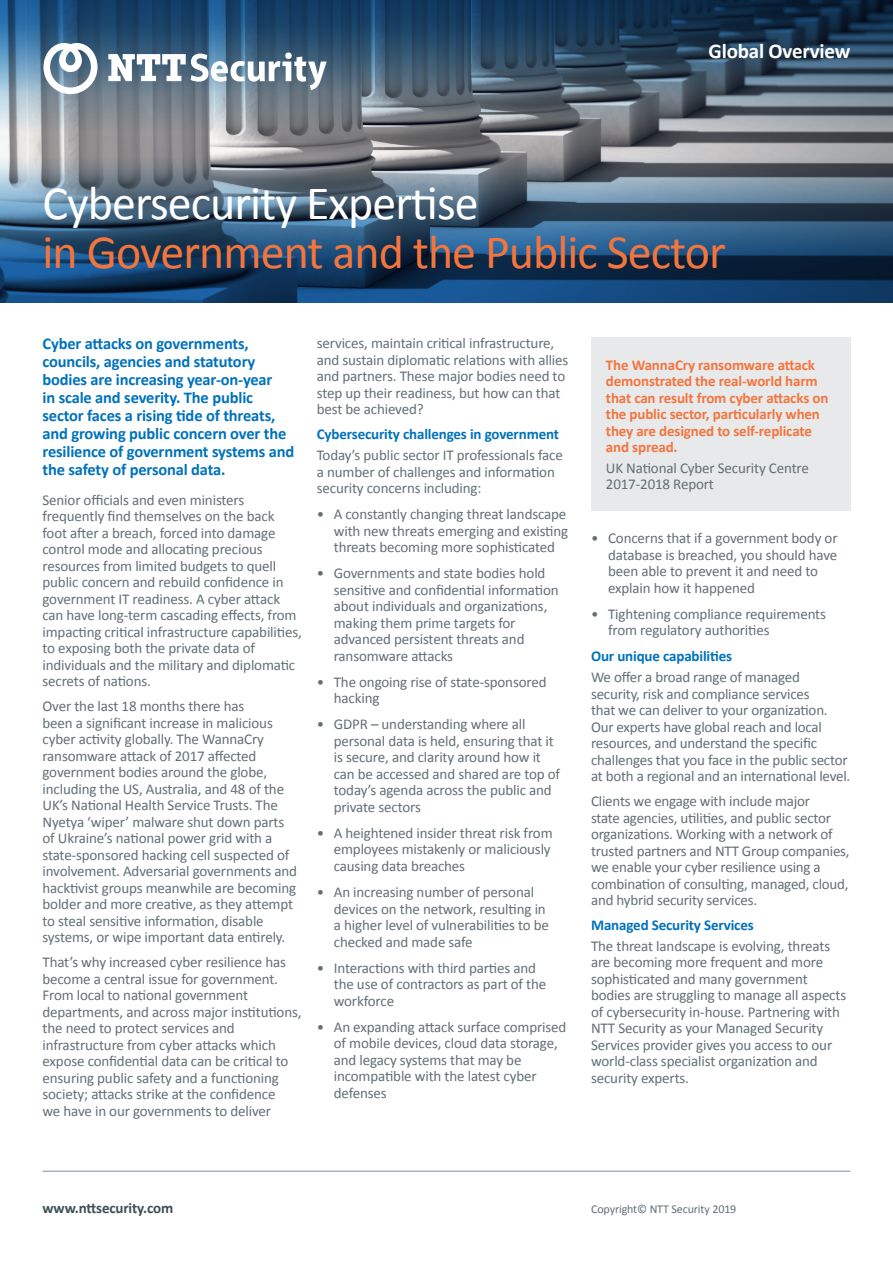
<style>
.page{position:relative;width:893px;height:1263px;background:#fff}
.page>*{position:absolute;margin:0;border:0;box-sizing:border-box;transform-origin:0 0}
.t1{font:48px "Calibri";letter-spacing:-.02em;color:#f3753d}
.t2{font:48px "Calibri";letter-spacing:-.02em;color:#fff}
.t3{font:700 21px "Calibri";letter-spacing:-.01em;color:#fff}
.t4{font:700 16.5px/18px "Calibri";letter-spacing:-.01em;color:#0072bc}
.t5{font:15px/16.5px "Calibri";letter-spacing:-.01em;color:#636f75}
.t6{font:700 15px/16.5px "Calibri";letter-spacing:-.01em;color:#f3753d}
.t7{font:700 15px "Calibri";letter-spacing:-.01em;color:#0072bc}
.t8{font:700 15px "Calibri";letter-spacing:-.01em;color:#3c4f56}
.t9{font:12px "Calibri";letter-spacing:-.01em;color:#636f75}
</style>
<div class="page">
<svg style="left:0;top:188px;width:893px;height:115px;background:#274d70"></svg>
<svg style="left:0;top:142px;width:893px;height:46px;background:#81868c"></svg>
<svg style="left:0;top:0;width:893px;height:142px;background:#485e72"></svg>
<hr style="left:43px;top:1171px;width:807px;height:1px;background:#828f9a">
<svg style="left:43px;top:43px;width:55px;height:51px"></svg>
<svg style="left:108px;top:54px;width:219px;height:36px"></svg>
<div style="left:591px;top:337px;width:259px;height:173px;background:#e8e9eb"></div>
<h2 class="t3" style="left:709px;top:36px;width:143px">Global Overview</h2>
<h1 class="t2" style="left:43px;top:173px;width:438px">Cybersecurity Expertise</h1>
<h1 class="t1" style="left:43px;top:223px;width:685px">in Government and the Public Sector</h1>
<p class="t4" style="left:43px;top:335px;width:253px">Cyber attacks on governments, councils, agencies and statutory bodies are increasing year-on-year<br>in scale and severity. The public sector faces a rising tide of threats, and growing public concern over the resilience of government systems and the safety of personal data.</p>
<p class="t5" style="left:43px;top:491px;width:261px">Senior officials and even ministers frequently find themselves on the back foot after a breach, forced into damage control mode and allocating precious resources from limited budgets to quell public concern and rebuild confidence in government IT readiness. A cyber attack can have long-term cascading effects, from impacting critical infrastructure capabilities, to exposing both the private data of individuals and the military and diplomatic secrets of nations.</p>
<p class="t5" style="left:43px;top:697px;width:256px">Over the last 18 months there has<br>been a significant increase in malicious cyber activity globally. The WannaCry ransomware attack of 2017 affected government bodies around the globe, including the US, Australia, and 48 of the UK’s National Health Service Trusts. The Nyetya ‘wiper’ malware shut down parts of Ukraine’s national power grid with a state-sponsored hacking cell suspected of involvement. Adversarial governments and hacktivist groups meanwhile are becoming bolder and more creative, as they attempt to steal sensitive information, disable systems, or wipe important data entirely.</p>
<p class="t5" style="left:43px;top:953px;width:261px">That’s why increased cyber resilience has become a central issue for government.<br>From local to national government departments, and across major institutions, the need to protect services and infrastructure from cyber attacks which expose confidential data can be critical to ensuring public safety and a functioning society; attacks strike at the confidence<br>we have in our governments to deliver</p>
<p class="t5" style="left:317px;top:334px;width:253px">services, maintain critical infrastructure, and sustain diplomatic relations with allies and partners. These major bodies need to step up their readiness, but how can that best be achieved?</p>
<p class="t7" style="left:317px;top:424px;width:244px">Cybersecurity challenges in government</p>
<p class="t5" style="left:317px;top:446px;width:248px">Today’s public sector IT professionals face a number of challenges and information security concerns including:</p>
<p class="t5" style="left:334px;top:505px;width:236px;text-indent:-17px">• A constantly changing threat landscape with new threats emerging and existing threats becoming more sophisticated</p>
<p class="t5" style="left:334px;top:564px;width:226px;text-indent:-17px">• Governments and state bodies hold sensitive and confidential information about individuals and organizations, making them prime targets for advanced persistent threats and ransomware attacks</p>
<p class="t5" style="left:334px;top:673px;width:214px;text-indent:-17px">• The ongoing rise of state-sponsored hacking</p>
<p class="t5" style="left:334px;top:715px;width:228px;text-indent:-17px">• GDPR – understanding where all personal data is held, ensuring that it is secure, and clarity around how it can be accessed and shared are top of today’s agenda across the public and private sectors</p>
<p class="t5" style="left:334px;top:824px;width:220px;text-indent:-17px">• A heightened insider threat risk from employees mistakenly or maliciously causing data breaches</p>
<p class="t5" style="left:334px;top:883px;width:217px;text-indent:-17px">• An increasing number of personal devices on the network, resulting in a higher level of vulnerabilities to be checked and made safe</p>
<p class="t5" style="left:334px;top:959px;width:214px;text-indent:-17px">• Interactions with third parties and the use of contractors as part of the workforce</p>
<p class="t5" style="left:334px;top:1018px;width:234px;text-indent:-17px">• An expanding attack surface comprised of mobile devices, cloud data storage, and legacy systems that may be incompatible with the latest cyber defenses</p>
<p class="t6" style="left:606px;top:356px;width:224px">The WannaCry ransomware attack demonstrated the real-world harm that can result from cyber attacks on the public sector, particularly when they are designed to self-replicate and spread.</p>
<p class="t5" style="left:606px;top:459px;width:204px">UK National Cyber Security Centre<br>2017-2018 Report</p>
<p class="t5" style="left:608px;top:529px;width:231px;text-indent:-17px">• Concerns that if a government body or database is breached, you should have been able to prevent it and need to explain how it happened</p>
<p class="t5" style="left:608px;top:605px;width:219px;text-indent:-17px">• Tightening compliance requirements from regulatory authorities</p>
<p class="t7" style="left:591px;top:646px;width:143px">Our unique capabilities</p>
<p class="t5" style="left:591px;top:668px;width:261px">We offer a broad range of managed security, risk and compliance services<br>that we can deliver to your organization.<br>Our experts have global reach and local resources, and understand the specific challenges that you face in the public sector at both a regional and an international level.</p>
<p class="t5" style="left:591px;top:792px;width:260px">Clients we engage with include major<br>state agencies, utilities, and public sector organizations. Working with a network of trusted partners and NTT Group companies, we enable your cyber resilience using a combination of consulting, managed, cloud, and hybrid security services.</p>
<p class="t7" style="left:591px;top:914px;width:164px">Managed Security Services</p>
<p class="t5" style="left:591px;top:937px;width:257px">The threat landscape is evolving, threats are becoming more frequent and more sophisticated and many government bodies are struggling to manage all aspects of cybersecurity in-house. Partnering with NTT Security as your Managed Security Services provider gives you access to our world-class specialist organization and security experts.</p>
<p class="t8" style="left:43px;top:1197px;width:132px">www.nttsecurity.com</p>
<p class="t9" style="left:591px;top:1201px;width:147px">Copyright© NTT Security 2019</p>
</div>
